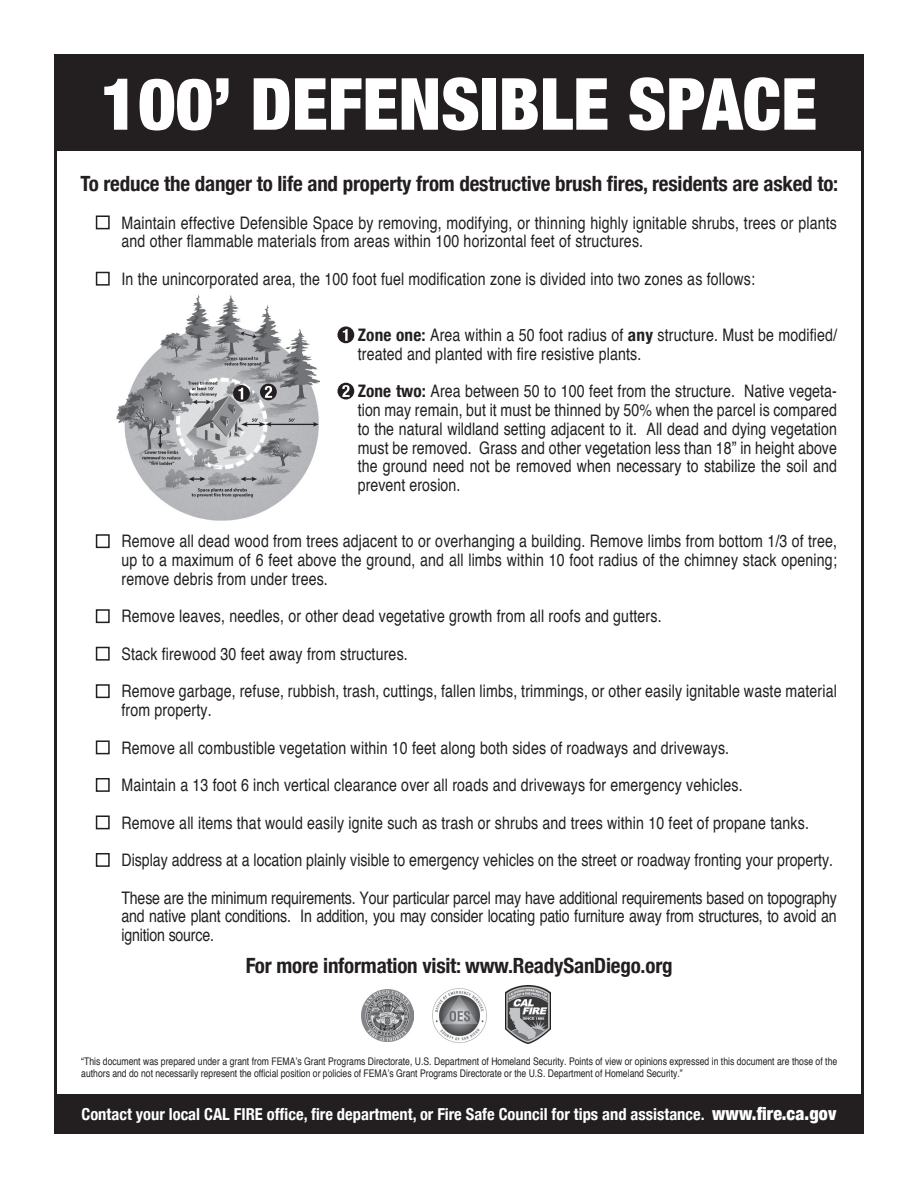
<style>
.page{position:relative;width:918px;height:1188px;background:#fff}
.page>*{position:absolute;margin:0;border:0;box-sizing:border-box;transform-origin:0 0}
.t1{font:900 condensed 72px "Helvetica Neue";color:#fff}
.t2{font:700 condensed 21px "Helvetica Neue";letter-spacing:-.01em;color:#231f20}
.t3{font:condensed 17.25px/18.8px "Helvetica";letter-spacing:.01em;color:#231f20}
.t4{font:condensed 17.25px/18.8px "Helvetica";letter-spacing:-.01em;color:#231f20}
.t5{font:700 condensed 16.5px "Helvetica Neue";color:#fff}
.t6{font:condensed 10.5px/12px "Helvetica";color:#231f20}
.s1{font-family:"Helvetica Neue";font-weight:700}
.s2{font-weight:900;font-size:18px}
</style>
<div class="page">
<div style="left:55px;top:1094px;width:808px;height:38px;background:#231f20"></div>
<div style="left:54px;top:54px;width:810px;height:97px;background:#231f20"></div>
<div style="left:96px;top:215px;width:14px;height:14px;border:2px solid #231f20"></div>
<div style="left:96px;top:272px;width:14px;height:14px;border:2px solid #231f20"></div>
<div style="left:96px;top:534px;width:14px;height:14px;border:2px solid #231f20"></div>
<div style="left:96px;top:609px;width:14px;height:14px;border:2px solid #231f20"></div>
<div style="left:96px;top:647px;width:14px;height:14px;border:2px solid #231f20"></div>
<div style="left:96px;top:684px;width:14px;height:14px;border:2px solid #231f20"></div>
<div style="left:96px;top:740px;width:14px;height:14px;border:2px solid #231f20"></div>
<div style="left:96px;top:778px;width:14px;height:14px;border:2px solid #231f20"></div>
<div style="left:96px;top:815px;width:14px;height:14px;border:2px solid #231f20"></div>
<div style="left:96px;top:853px;width:14px;height:14px;border:2px solid #231f20"></div>
<img style="left:117px;top:295px;width:203px;height:226px">
<svg style="left:233px;top:385px;width:17px;height:17px"></svg>
<svg style="left:238px;top:388px;width:5px;height:11px"></svg>
<div style="left:260px;top:384px;width:17px;height:16px;background:#231f20;border-radius:50%"></div>
<svg style="left:265px;top:386px;width:7px;height:12px"></svg>
<div style="left:337px;top:326px;width:17px;height:17px;background:#231f20;border-radius:50%"></div>
<svg style="left:343px;top:329px;width:5px;height:12px"></svg>
<div style="left:337px;top:383px;width:17px;height:16px;background:#231f20;border-radius:50%"></div>
<svg style="left:342px;top:385px;width:8px;height:12px"></svg>
<img style="left:506px;top:986px;width:44px;height:57px">
<img style="left:362px;top:990px;width:52px;height:51px">
<img style="left:432px;top:988px;width:55px;height:55px">
<h1 class="t1" style="left:101px;top:60px;width:718px">100’ DEFENSIBLE SPACE</h1>
<p class="t2" style="left:80px;top:171px;width:759px">To reduce the danger to life and property from destructive brush fires, residents are asked to:</p>
<p class="t3" style="left:122px;top:213px;width:717px">Maintain effective Defensible Space by removing, modifying, or thinning highly ignitable shrubs, trees or plants and other flammable materials from areas within 100 horizontal feet of structures.</p>
<p class="t3" style="left:122px;top:269px;width:635px">In the unincorporated area, the 100 foot fuel modification zone is divided into two zones as follows:</p>
<p class="t3" style="left:358px;top:325px;width:481px"><span class="s1">Zone one:</span> Area within a 50 foot radius of <span class="s1">any</span> structure. Must be modified/ treated and planted with fire resistive plants.</p>
<p class="t3" style="left:358px;top:382px;width:481px;text-align:justify"><span class="s1">Zone two:</span> Area between 50 to 100 feet from the structure. Native vegeta&shy;tion may remain, but it must be thinned by 50% when the parcel is compared to the natural wildland setting adjacent to it. All dead and dying vegetation must be removed. Grass and other vegetation less than 18” in height above the ground need not be removed when necessary to stabilize the soil and prevent erosion.</p>
<p class="t3" style="left:122px;top:532px;width:717px;text-align:justify">Remove all dead wood from trees adjacent to or overhanging a building. Remove limbs from bottom 1/3 of tree, up to a maximum of 6 feet above the ground, and all limbs within 10 foot radius of the chimney stack opening; remove debris from under trees.</p>
<p class="t3" style="left:122px;top:597px;width:717px;line-height:37.5px">Remove leaves, needles, or other dead vegetative growth from all roofs and gutters.<br>Stack firewood 30 feet away from structures.<br>Remove garbage, refuse, rubbish, trash, cuttings, fallen limbs, trimmings, or other easily ignitable waste material</p>
<p class="t3" style="left:122px;top:691px;width:717px;line-height:37.5px">from property.<br>Remove all combustible vegetation within 10 feet along both sides of roadways and driveways.<br>Maintain a 13 foot 6 inch vertical clearance over all roads and driveways for emergency vehicles.<br>Remove all items that would easily ignite such as trash or shrubs and trees within 10 feet of propane tanks.<br>Display address at a location plainly visible to emergency vehicles on the street or roadway fronting your property.<br>These are the minimum requirements. Your particular parcel may have additional requirements based on topography</p>
<p class="t4" style="left:122px;top:907px;width:717px">and native plant conditions. In addition, you may consider locating patio furniture away from structures, to avoid an ignition source.</p>
<p class="t2" style="left:246px;top:953px;width:428px">For more information visit: www.ReadySanDiego.org</p>
<p class="t6" style="left:81px;top:1055px;width:757px">“This document was prepared under a grant from FEMA’s Grant Programs Directorate, U.S. Department of Homeland Security. Points of view or opinions expressed in this document are those of the authors and do not necessarily represent the official position or policies of FEMA’s Grant Programs Directorate or the U.S. Department of Homeland Security.”</p>
<p class="t5" style="left:82px;top:1104px;width:756px">Contact your local CAL FIRE office, fire department, or Fire Safe Council for tips and assistance. <span class="s2">www.fire.ca.gov</span></p>
</div>
